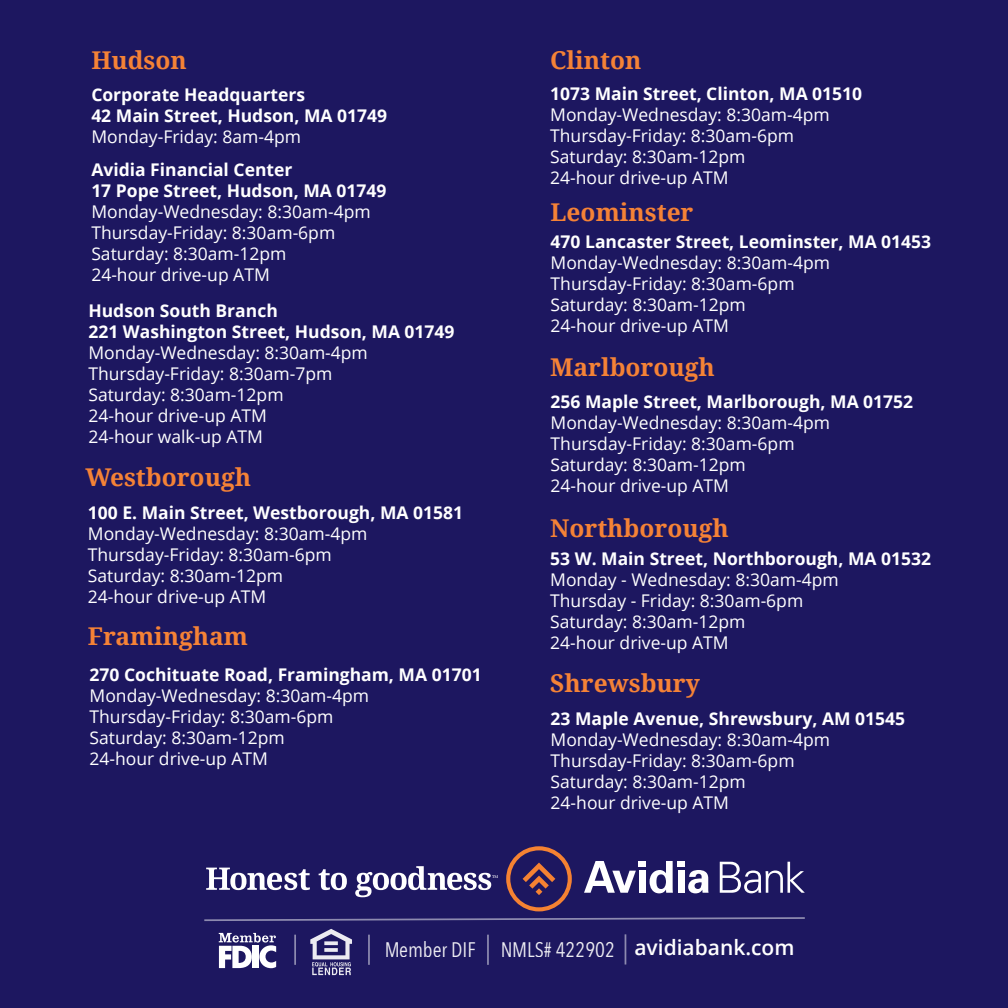
<style>
.page{position:relative;width:1008px;height:1008px;background:#1d1760}
.page>*{position:absolute;margin:0;border:0;box-sizing:border-box;transform-origin:0 0}
.t1{font:700 24.5px "Droid Serif";color:#f58236}
.t2{font:21px "Avenir Next Condensed";color:#fff}
.t3{font:17.5px/21px "Open Sans";color:#fff}
.t4{font:700 17.5px/21px "Open Sans";color:#fff}
.s1{font-family:"Open Sans";font-weight:600}
</style>
<div class="page">
<svg style="left:203px;top:847px;width:604px;height:75px;background:#3e3673"></svg>
<svg style="left:310px;top:929px;width:42px;height:46px;background:#706c9a"></svg>
<svg style="left:219px;top:933px;width:57px;height:35px"></svg>
<div style="left:252px;top:946px;width:7px;height:22px;background:#fff"></div>
<hr style="left:625px;top:934px;width:1px;height:31px;background:#fff">
<hr style="left:294px;top:935px;width:2px;height:30px;background:#fff">
<hr style="left:368px;top:935px;width:2px;height:30px;background:#fff">
<hr style="left:487px;top:935px;width:2px;height:30px;background:#fff">
<h1 class="t1" style="left:91px;top:46px;width:97px">Hudson</h1>
<p class="t4" style="left:91px;top:84px;width:297px">Corporate Headquarters<br>42 Main Street, Hudson, MA 01749</p>
<p class="t3" style="left:91px;top:126px;width:211px">Monday-Friday: 8am-4pm</p>
<p class="t4" style="left:91px;top:159px;width:297px">Avidia Financial Center<br>17 Pope Street, Hudson, MA 01749</p>
<p class="t3" style="left:91px;top:201px;width:281px">Monday-Wednesday: 8:30am-4pm<br>Thursday-Friday: 8:30am-6pm<br>Saturday: 8:30am-12pm<br>24-hour drive-up ATM</p>
<p class="t4" style="left:88px;top:300px;width:368px">Hudson South Branch<br>221 Washington Street, Hudson, MA 01749</p>
<p class="t3" style="left:88px;top:342px;width:281px">Monday-Wednesday: 8:30am-4pm<br>Thursday-Friday: 8:30am-7pm<br>Saturday: 8:30am-12pm<br>24-hour drive-up ATM<br>24-hour walk-up ATM</p>
<h1 class="t1" style="left:85px;top:463px;width:167px">Westborough</h1>
<p class="t4" style="left:88px;top:502px;width:377px">100 E. Main Street, Westborough, MA 01581</p>
<p class="t3" style="left:88px;top:523px;width:281px">Monday-Wednesday: 8:30am-4pm<br>Thursday-Friday: 8:30am-6pm<br>Saturday: 8:30am-12pm<br>24-hour drive-up ATM</p>
<h1 class="t1" style="left:88px;top:623px;width:162px">Framingham</h1>
<p class="t4" style="left:90px;top:664px;width:394px">270 Cochituate Road, Framingham, MA 01701</p>
<p class="t3" style="left:90px;top:685px;width:281px">Monday-Wednesday: 8:30am-4pm<br>Thursday-Friday: 8:30am-6pm<br>Saturday: 8:30am-12pm<br>24-hour drive-up ATM</p>
<h1 class="t1" style="left:550px;top:46px;width:93px">Clinton</h1>
<p class="t4" style="left:550px;top:82px;width:314px">1073 Main Street, Clinton, MA 01510</p>
<p class="t3" style="left:550px;top:103px;width:281px">Monday-Wednesday: 8:30am-4pm<br>Thursday-Friday: 8:30am-6pm<br>Saturday: 8:30am-12pm<br>24-hour drive-up ATM</p>
<h1 class="t1" style="left:551px;top:198px;width:144px">Leominster</h1>
<p class="t4" style="left:551px;top:231px;width:382px">470 Lancaster Street, Leominster, MA 01453</p>
<p class="t3" style="left:551px;top:252px;width:281px">Monday-Wednesday: 8:30am-4pm<br>Thursday-Friday: 8:30am-6pm<br>Saturday: 8:30am-12pm<br>24-hour drive-up ATM</p>
<h1 class="t1" style="left:550px;top:354px;width:166px">Marlborough</h1>
<p class="t4" style="left:551px;top:390px;width:364px">256 Maple Street, Marlborough, MA 01752</p>
<p class="t3" style="left:551px;top:411px;width:281px">Monday-Wednesday: 8:30am-4pm<br>Thursday-Friday: 8:30am-6pm<br>Saturday: 8:30am-12pm<br>24-hour drive-up ATM</p>
<h1 class="t1" style="left:550px;top:514px;width:180px">Northborough</h1>
<p class="t4" style="left:550px;top:548px;width:382px">53 W. Main Street, Northborough, MA 01532</p>
<p class="t3" style="left:550px;top:569px;width:290px">Monday - Wednesday: 8:30am-4pm<br>Thursday - Friday: 8:30am-6pm<br>Saturday: 8:30am-12pm<br>24-hour drive-up ATM</p>
<h1 class="t1" style="left:550px;top:669px;width:151px">Shrewsbury</h1>
<p class="t4" style="left:551px;top:707px;width:356px">23 Maple Avenue, Shrewsbury, AM 01545</p>
<p class="t3" style="left:551px;top:728px;width:281px">Monday-Wednesday: 8:30am-4pm<br>Thursday-Friday: 8:30am-6pm<br>Saturday: 8:30am-12pm<br>24-hour drive-up ATM</p>
<p class="t2" style="left:384px;top:931px;width:412px">Member DIF NMLS# 422902 <span class="s1">avidiabank.com</span></p>
</div>
